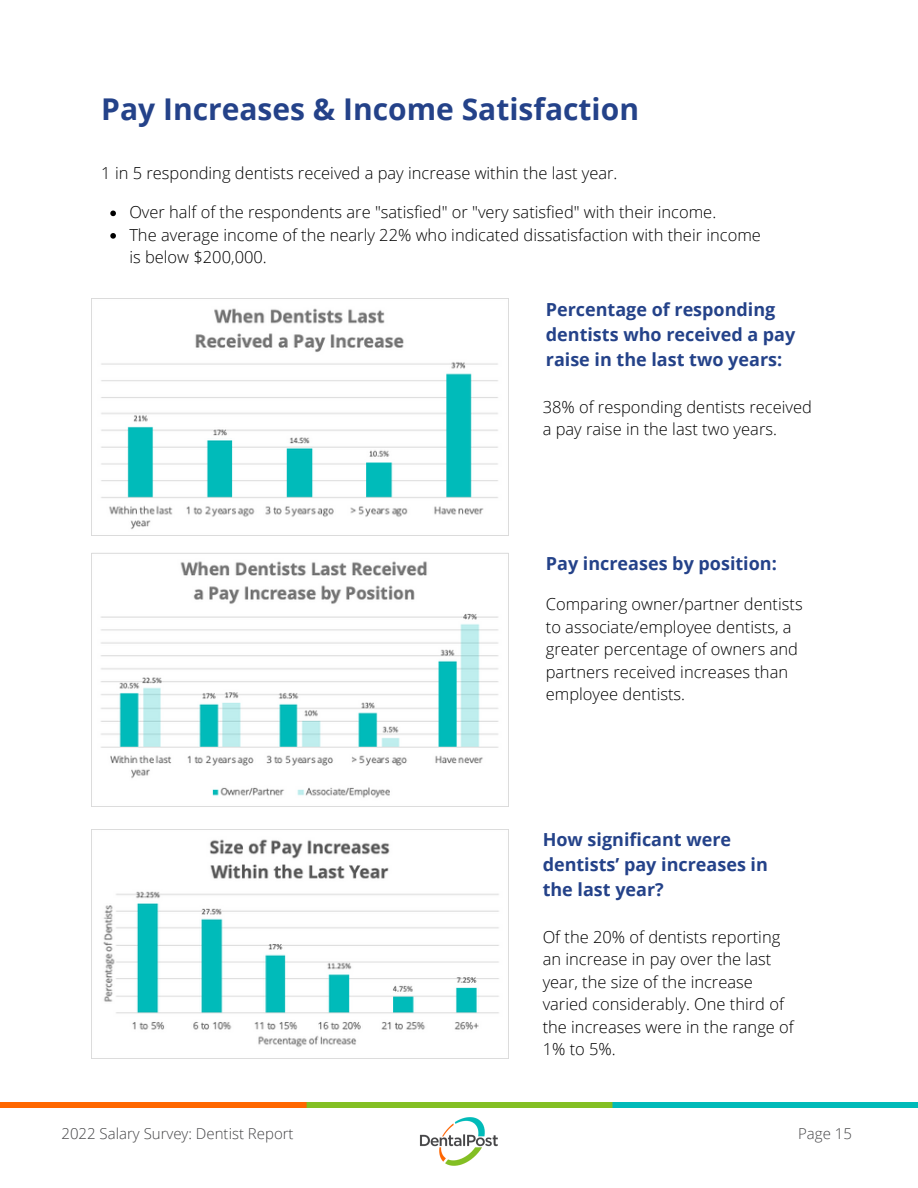
<style>
.page{position:relative;width:918px;height:1188px;background:#fff}
.page>*{position:absolute;margin:0;border:0;box-sizing:border-box;transform-origin:0 0}
.t1{font:700 30px "Open Sans";color:#244289}
.t2{font:700 18px/24.8px "Open Sans";color:#244289}
.t3{font:300 16.5px/22.5px "Open Sans";color:#000}
.t4{font:300 15px "Open Sans";color:#454547}
</style>
<div class="page">
<img style="left:0;top:1103px;width:918px;height:4px">
<img style="left:420px;top:1117px;width:78px;height:49px">
<img style="left:101px;top:308px;width:397px;height:221px">
<img style="left:92px;top:829px;width:416px;height:230px">
<svg style="left:110px;top:211px;width:6px;height:5px"></svg>
<svg style="left:110px;top:233px;width:6px;height:6px"></svg>
<img style="left:92px;top:553px;width:416px;height:245px">
<h1 class="t1" style="left:101px;top:88px;width:539px">Pay Increases &amp; Income Satisfaction</h1>
<p class="t3" style="left:101px;top:161px;width:518px">1 in 5 responding dentists received a pay increase within the last year.</p>
<p class="t3" style="left:129px;top:201px;width:633px">Over half of the respondents are "satisfied" or "very satisfied" with their income.<br>The average income of the nearly 22% who indicated dissatisfaction with their income is below $200,000.</p>
<p class="t2" style="left:546px;top:297px;width:251px">Percentage of responding dentists who received a pay raise in the last two years:</p>
<p class="t3" style="left:543px;top:395px;width:271px">38% of responding dentists received a pay raise in the last two years.</p>
<p class="t2" style="left:546px;top:551px;width:233px">Pay increases by position:</p>
<p class="t3" style="left:546px;top:593px;width:258px">Comparing owner/partner dentists to associate/employee dentists, a greater percentage of owners and partners received increases than employee dentists.</p>
<p class="t2" style="left:543px;top:827px;width:227px">How significant were dentists’ pay increases in the last year?</p>
<p class="t3" style="left:543px;top:925px;width:253px">Of the 20% of dentists reporting an increase in pay over the last year, the size of the increase varied considerably. One third of the increases were in the range of<br>1% to 5%.</p>
<p class="t4" style="left:61px;top:1123px;width:234px">2022 Salary Survey: Dentist Report</p>
<p class="t4" style="left:798px;top:1123px;width:55px">Page 15</p>
</div>
